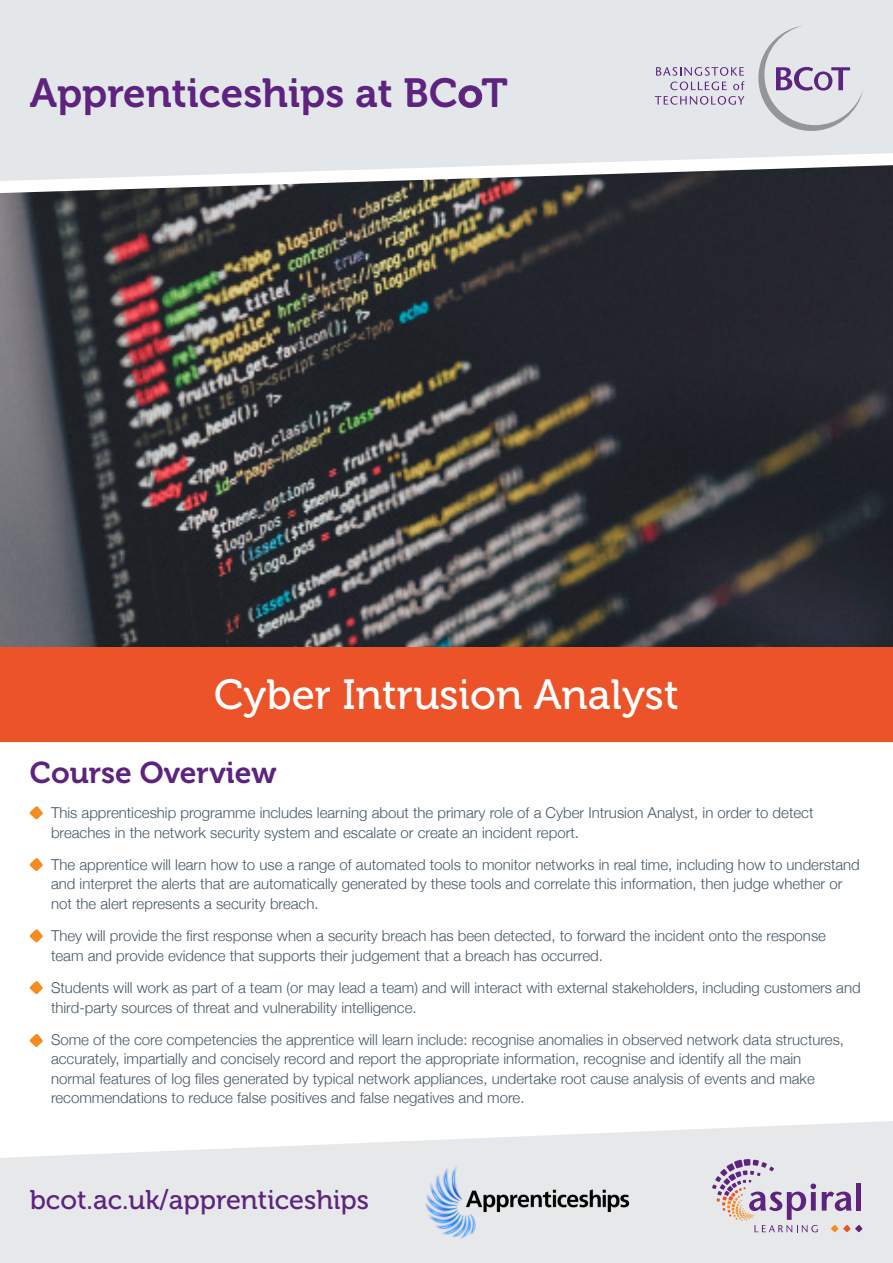
<style>
.page{position:relative;width:893px;height:1263px;background:#fff}
.page>*{position:absolute;margin:0;border:0;box-sizing:border-box;transform-origin:0 0}
.t1{font:42px "Museo 500";color:#fff}
.t2{font:40.5px "Museo 700";color:#5d237f}
.t3{font:30px "Museo 700";color:#5d237f}
.t4{font:27px "Museo 500";color:#5c2480}
.t5{font:300 15px/19.5px "Helvetica Neue";color:#475865}
</style>
<div class="page">
<div style="left:0;top:646px;width:893px;height:96px;background:#ec5328"></div>
<img style="left:0;top:200px;width:893px;height:446px">
<svg style="left:0;top:1121px;width:893px;height:142px"></svg>
<svg style="left:712px;top:1159px;width:150px;height:73px"></svg>
<svg style="left:0;top:0;width:893px;height:200px"></svg>
<svg style="left:458px;top:85px;width:24px;height:23px"></svg>
<svg style="left:656px;top:67px;width:88px;height:23px"></svg>
<svg style="left:655px;top:96px;width:89px;height:9px"></svg>
<svg style="left:758px;top:26px;width:105px;height:105px"></svg>
<svg style="left:30px;top:806px;width:13px;height:13px"></svg>
<svg style="left:30px;top:858px;width:13px;height:13px"></svg>
<svg style="left:30px;top:929px;width:13px;height:13px"></svg>
<svg style="left:30px;top:981px;width:13px;height:13px"></svg>
<svg style="left:30px;top:1034px;width:13px;height:13px"></svg>
<img style="left:422px;top:1164px;width:209px;height:77px">
<p class="t2" style="left:30px;top:70px;width:480px">Apprenticeships at BCoT</p>
<p class="t1" style="left:214px;top:672px;width:466px">Cyber Intrusion Analyst</p>
<p class="t3" style="left:30px;top:756px;width:248px">Course Overview</p>
<p class="t5" style="left:51px;top:802px;width:764px">This apprenticeship programme includes learning about the primary role of a Cyber Intrusion Analyst, in order to detect breaches in the network security system and escalate or create an incident report.</p>
<p class="t5" style="left:51px;top:854px;width:810px">The apprentice will learn how to use a range of automated tools to monitor networks in real time, including how to understand and interpret the alerts that are automatically generated by these tools and correlate this information, then judge whether or not the alert represents a security breach.</p>
<p class="t5" style="left:51px;top:925px;width:776px">They will provide the first response when a security breach has been detected, to forward the incident onto the response team and provide evidence that supports their judgement that a breach has occurred.</p>
<p class="t5" style="left:51px;top:977px;width:811px">Students will work as part of a team (or may lead a team) and will interact with external stakeholders, including customers and third-party sources of threat and vulnerability intelligence.</p>
<p class="t5" style="left:51px;top:1028px;width:795px">Some of the core competencies the apprentice will learn include: recognise anomalies in observed network data structures, accurately, impartially and concisely record and report the appropriate information, recognise and identify all the main normal features of log files generated by typical network appliances, undertake root cause analysis of events and make recommendations to reduce false positives and false negatives and more.</p>
<p class="t4" style="left:30px;top:1185px;width:341px">bcot.ac.uk/apprenticeships</p>
</div>
